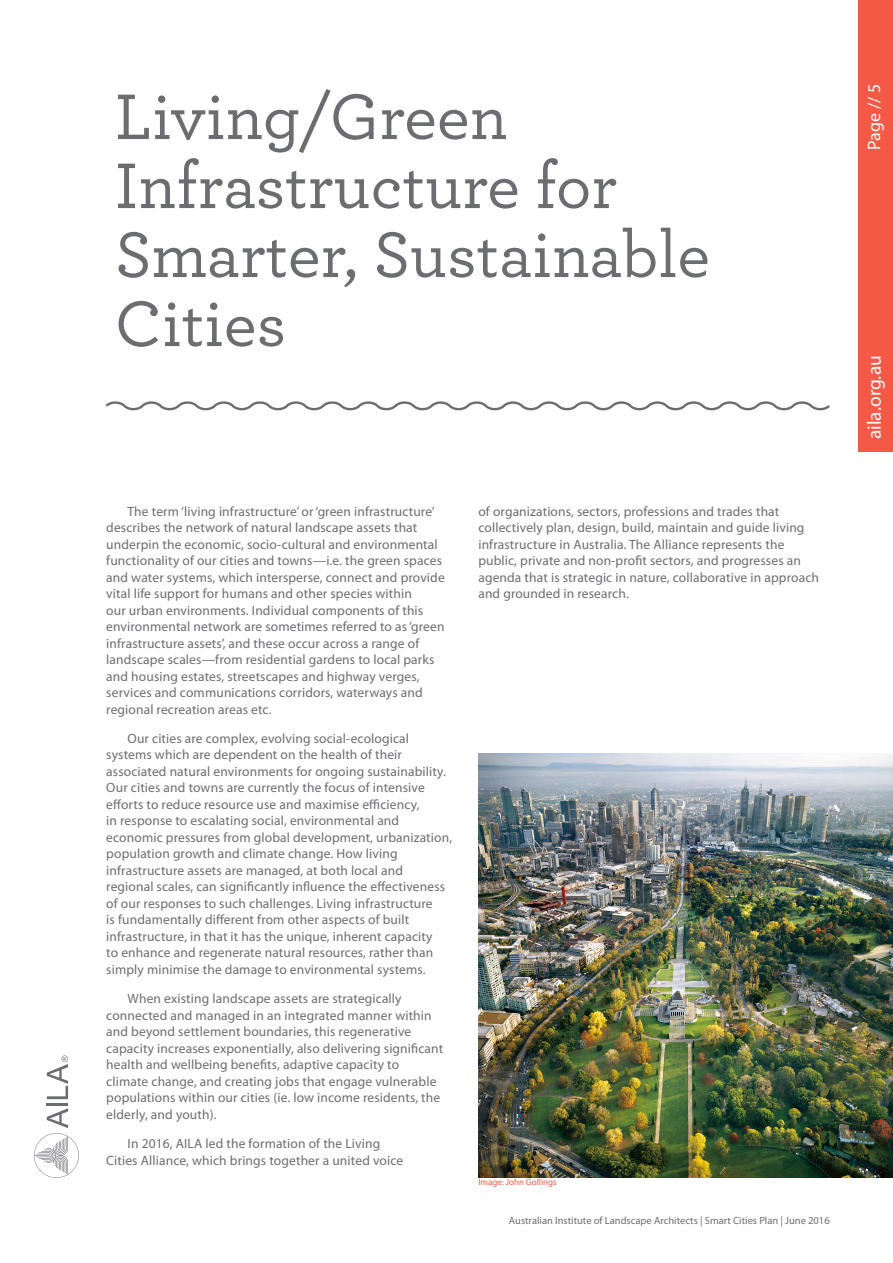
<style>
.page{position:relative;width:893px;height:1263px;background:#fff}
.page>*{position:absolute;margin:0;border:0;box-sizing:border-box;transform-origin:0 0}
.Header{font:500 67.5px/69px "Archer";color:#6c6d70}
.t1{font:19.5px "Myriad Pro";color:#fff}
.t2{font:18px "Myriad Pro";color:#fff}
.Body_2{font:13.5px/16.5px "Myriad Pro";letter-spacing:.01em;color:#6c6d70}
.t3{font:10.5px "Myriad Pro";color:#6c6d70}
.Footnote{font:9px "Myriad Pro";color:#f45945}
</style>
<div class="page">
<hr style="left:47px;top:1103px;width:21px;height:3px;background:#6c6d70">
<svg style="left:34px;top:1108px;width:45px;height:70px"></svg>
<svg style="left:47px;top:1055px;width:21px;height:44px"></svg>
<div style="left:859px;top:0;width:34px;height:451px;background:#f45945"></div>
<svg style="left:105px;top:401px;width:725px;height:10px"></svg>
<img style="left:478px;top:753px;width:415px;height:425px">
<p class="Header" style="left:115px;top:79px;width:597px">Living/Green<br>Infrastructure for<br>Smarter, Sustainable<br>Cities</p>
<p class="Body_2" style="left:106px;top:503px;width:340px;text-indent:21px">The term ‘living infrastructure’ or ‘green infrastructure’ describes the network of natural landscape assets that underpin the economic, socio-cultural and environmental functionality of our cities and towns—i.e. the green spaces and water systems, which intersperse, connect and provide vital life support for humans and other species within<br>our urban environments. Individual components of this environmental network are sometimes referred to as ‘green infrastructure assets’, and these occur across a range of landscape scales—from residential gardens to local parks and housing estates, streetscapes and highway verges, services and communications corridors, waterways and regional recreation areas etc.</p>
<p class="Body_2" style="left:106px;top:730px;width:347px;text-indent:21px">Our cities are complex, evolving social-ecological systems which are dependent on the health of their associated natural environments for ongoing sustainability.<br>Our cities and towns are currently the focus of intensive efforts to reduce resource use and maximise efficiency,<br>in response to escalating social, environmental and economic pressures from global development, urbanization, population growth and climate change. How living infrastructure assets are managed, at both local and regional scales, can significantly influence the effectiveness of our responses to such challenges. Living infrastructure<br>is fundamentally different from other aspects of built infrastructure, in that it has the unique, inherent capacity<br>to enhance and regenerate natural resources, rather than simply minimise the damage to environmental systems.</p>
<p class="Body_2" style="left:106px;top:990px;width:338px;text-indent:21px">When existing landscape assets are strategically connected and managed in an integrated manner within and beyond settlement boundaries, this regenerative capacity increases exponentially, also delivering significant health and wellbeing benefits, adaptive capacity to climate change, and creating jobs that engage vulnerable populations within our cities (ie. low income residents, the elderly, and youth).</p>
<p class="Body_2" style="left:106px;top:1135px;width:298px;text-align:center">In 2016, AILA led the formation of the Living<br>Cities Alliance, which brings together a united voice</p>
<p class="Body_2" style="left:478px;top:503px;width:342px">of organizations, sectors, professions and trades that collectively plan, design, build, maintain and guide living infrastructure in Australia. The Alliance represents the public, private and non-profit sectors, and progresses an agenda that is strategic in nature, collaborative in approach and grounded in research.</p>
<p class="Footnote" style="left:478px;top:1176px;width:80px">Image: John Gollings</p>
<p class="t3" style="left:509px;top:1213px;width:322px">Australian Institute of Landscape Architects | Smart Cities Plan | June 2016</p>
<h3 class="t2" style="left:863px;top:150px;width:68px;rotate:-90deg">Page // 5</h3>
<h2 class="t1" style="left:862px;top:439px;width:85px;rotate:-90deg">aila.org.au</h2>
</div>
